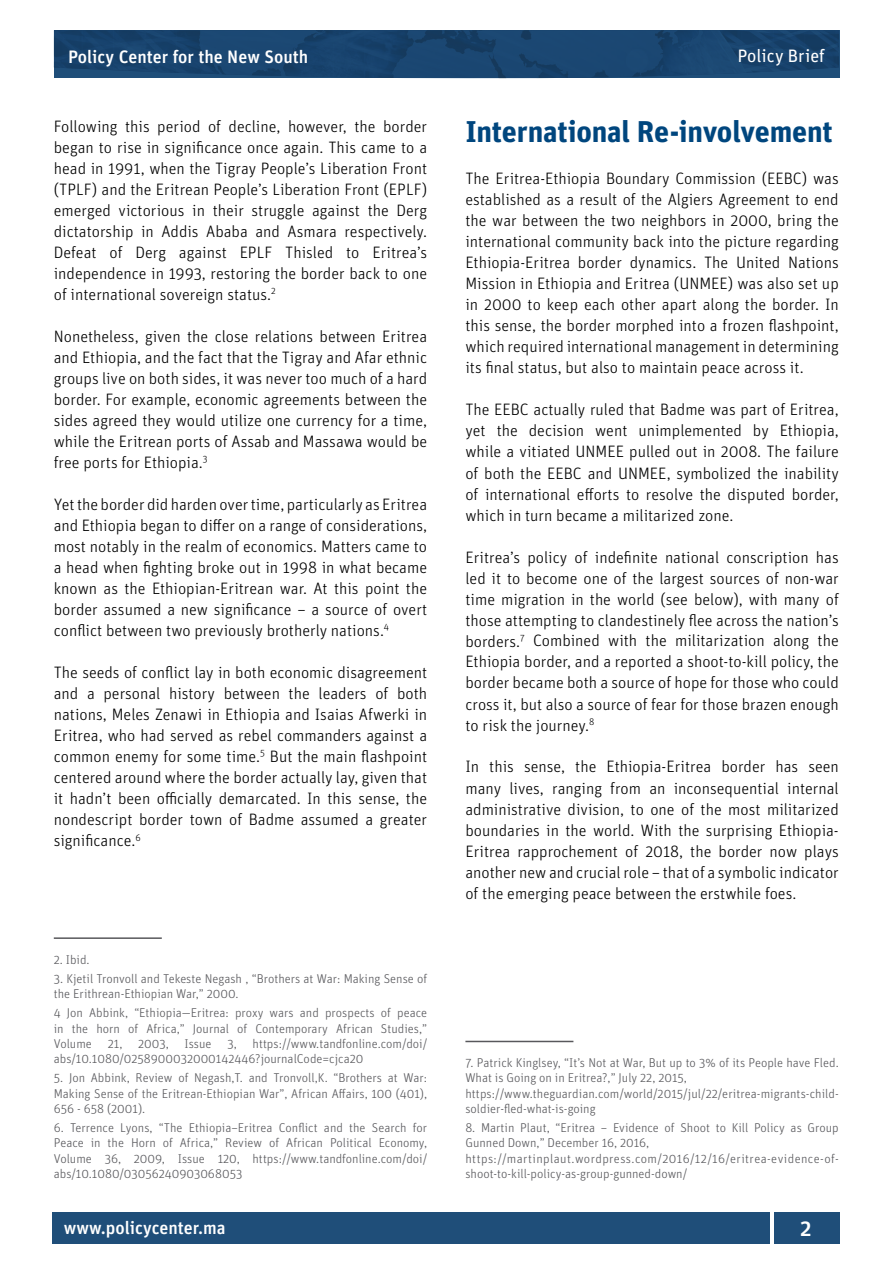
<style>
.page{position:relative;width:893px;height:1263px;background:#fff}
.page>*{position:absolute;margin:0;border:0;box-sizing:border-box;transform-origin:0 0}
.t1{font:700 30px "Unit Pro";letter-spacing:-.005em;color:#00467e}
.t2{font:500 22.5px "Unit Pro";color:#fff}
.t3{font:500 18px "Unit Pro";color:#fff}
.t4{font:18px "Unit Pro";color:#fff}
.t5{font:300 16.5px/21px "Unit Pro";color:#000;text-align:justify}
.t6{font:300 12.75px/15.3px "Unit Pro";color:#58585c}
</style>
<div class="page">
<div style="left:52px;top:1212px;width:718px;height:31px;background:#1f4e79"></div>
<div style="left:774px;top:1212px;width:65px;height:31px;background:#1f4e79"></div>
<img style="left:54px;top:30px;width:785px;height:49px">
<hr style="left:54px;top:937px;width:108px;height:2px;background:#58585c">
<hr style="left:465px;top:1041px;width:108px;height:1px;background:#58585c">
<p class="t3" style="left:68px;top:45px;width:242px">Policy Center for the New South</p>
<p class="t4" style="left:737px;top:44px;width:89px">Policy Brief</p>
<p class="t5" style="left:54px;top:116px;width:375px">Following this period of decline, however, the border began to rise in significance once again. This came to a head in 1991, when the Tigray People’s Liberation Front (TPLF) and the Eritrean People’s Liberation Front (EPLF) emerged victorious in their struggle against the Derg dictatorship in Addis Ababa and Asmara respectively.<br>Defeat of Derg against EPLF Thisled to Eritrea’s independence in 1993, restoring the border back to one of international sovereign status.<sup>2</sup></p>
<p class="t5" style="left:54px;top:326px;width:375px">Nonetheless, given the close relations between Eritrea and Ethiopia, and the fact that the Tigray and Afar ethnic groups live on both sides, it was never too much of a hard border. For example, economic agreements between the sides agreed they would utilize one currency for a time, while the Eritrean ports of Assab and Massawa would be free ports for Ethiopia.<sup>3</sup></p>
<p class="t5" style="left:54px;top:494px;width:375px">Yet the border did harden over time, particularly as Eritrea and Ethiopia began to differ on a range of considerations, most notably in the realm of economics. Matters came to a head when fighting broke out in 1998 in what became known as the Ethiopian-Eritrean war. At this point the border assumed a new significance – a source of overt conflict between two previously brotherly nations.<sup>4</sup></p>
<p class="t5" style="left:54px;top:662px;width:375px">The seeds of conflict lay in both economic disagreement and a personal history between the leaders of both nations, Meles Zenawi in Ethiopia and Isaias Afwerki in Eritrea, who had served as rebel commanders against a common enemy for some time.<sup>5</sup> But the main flashpoint centered around where the border actually lay, given that it hadn’t been officially demarcated. In this sense, the nondescript border town of Badme assumed a greater significance.<sup>6</sup></p>
<p class="t6" style="left:54px;top:952px;width:37px">2. Ibid.</p>
<p class="t6" style="left:54px;top:971px;width:375px">3. Kjetil Tronvoll and Tekeste Negash , “Brothers at War: Making Sense of the Erithrean-Ethiopian War,” 2000.</p>
<p class="t6" style="left:54px;top:1005px;width:375px;text-align:justify">4 Jon Abbink, “Ethiopia—Eritrea: proxy wars and prospects of peace in the horn of Africa,” Journal of Contemporary African Studies,” Volume 21, 2003, Issue 3, https://www.tandfonline.com/doi/ abs/10.1080/0258900032000142446?journalCode=cjca20</p>
<p class="t6" style="left:54px;top:1070px;width:375px;text-align:justify">5. Jon Abbink, Review of Negash,T. and Tronvoll,K. “Brothers at War:<br>Making Sense of the Eritrean-Ethiopian War”, African Affairs, 100 (401), 656 - 658 (2001).</p>
<p class="t6" style="left:54px;top:1120px;width:375px;text-align:justify">6. Terrence Lyons, “The Ethiopia–Eritrea Conflict and the Search for Peace in the Horn of Africa,” Review of African Political Economy, Volume 36, 2009, Issue 120, https://www.tandfonline.com/doi/ abs/10.1080/03056240903068053</p>
<h1 class="t1" style="left:465px;top:112px;width:369px">International Re-involvement</h1>
<p class="t5" style="left:465px;top:168px;width:375px">The Eritrea-Ethiopia Boundary Commission (EEBC) was established as a result of the Algiers Agreement to end the war between the two neighbors in 2000, bring the international community back into the picture regarding Ethiopia-Eritrea border dynamics. The United Nations Mission in Ethiopia and Eritrea (UNMEE) was also set up in 2000 to keep each other apart along the border. In this sense, the border morphed into a frozen flashpoint, which required international management in determining its final status, but also to maintain peace across it.</p>
<p class="t5" style="left:465px;top:399px;width:375px">The EEBC actually ruled that Badme was part of Eritrea, yet the decision went unimplemented by Ethiopia, while a vitiated UNMEE pulled out in 2008. The failure of both the EEBC and UNMEE, symbolized the inability of international efforts to resolve the disputed border, which in turn became a militarized zone.</p>
<p class="t5" style="left:465px;top:546px;width:375px">Eritrea’s policy of indefinite national conscription has led it to become one of the largest sources of non-war time migration in the world (see below), with many of those attempting to clandestinely flee across the nation’s borders.<sup>7</sup> Combined with the militarization along the Ethiopia border, and a reported a shoot-to-kill policy, the border became both a source of hope for those who could cross it, but also a source of fear for those brazen enough to risk the journey.<sup>8</sup></p>
<p class="t5" style="left:465px;top:756px;width:375px">In this sense, the Ethiopia-Eritrea border has seen many lives, ranging from an inconsequential internal administrative division, to one of the most militarized boundaries in the world. With the surprising Ethiopia-Eritrea rapprochement of 2018, the border now plays another new and crucial role – that of a symbolic indicator of the emerging peace between the erstwhile foes.</p>
<p class="t6" style="left:465px;top:1055px;width:375px">7. Patrick Kinglsey, “It’s Not at War, But up to 3% of its People have Fled.<br>What is Going on in Eritrea?,” July 22, 2015, https://www.theguardian.com/world/2015/jul/22/eritrea-migrants-child&shy;soldier-fled-what-is-going</p>
<p class="t6" style="left:465px;top:1120px;width:375px">8. Martin Plaut, “Eritrea – Evidence of Shoot to Kill Policy as Group Gunned Down,” December 16, 2016, https://martinplaut.wordpress.com/2016/12/16/eritrea-evidence-of&shy;shoot-to-kill-policy-as-group-gunned-down/</p>
<p class="t3" style="left:64px;top:1216px;width:164px">www.policycenter.ma</p>
<h2 class="t2" style="left:800px;top:1213px;width:13px">2</h2>
</div>
